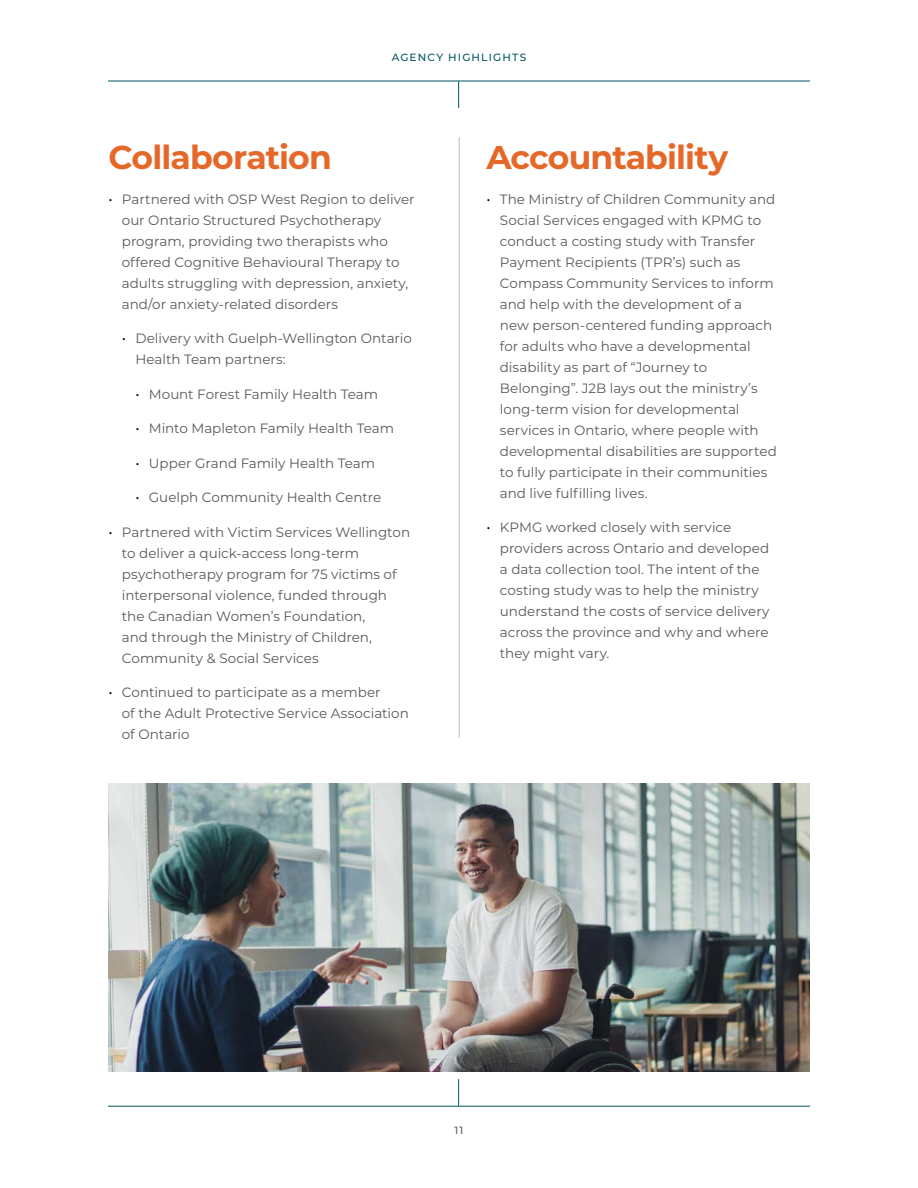
<style>
.page{position:relative;width:918px;height:1188px;background:#fff}
.page>*{position:absolute;margin:0;border:0;box-sizing:border-box;transform-origin:0 0}
.t1{font:700 33px "Montserrat";letter-spacing:-.025em;color:#e56829}
.t2{font:13.5px/21px "Montserrat";color:#58595b}
.t3{font:500 10.5px "Montserrat";letter-spacing:.115em;color:#005560}
.t4{font:500 10.5px "Montserrat";color:#58595b}
.s1{font-size:14.25px;color:#000}
</style>
<div class="page">
<hr style="left:108px;top:81px;width:702px;height:1px;background:#005560">
<svg style="left:458px;top:81px;width:1px;height:27px"></svg>
<hr style="left:108px;top:1106px;width:702px;height:1px;background:#005560">
<svg style="left:458px;top:1079px;width:1px;height:27px"></svg>
<hr style="left:459px;top:137px;width:1px;height:601px;background:#bfbbbc">
<img style="left:108px;top:783px;width:702px;height:289px">
<p class="t3" style="left:392px;top:50px;width:136px">AGENCY HIGHLIGHTS</p>
<h1 class="t1" style="left:108px;top:134px;width:225px">Collaboration</h1>
<p class="t2" style="left:122px;top:188px;width:294px;text-indent:-14px"><span class="s1">•</span> Partnered with OSP West Region to deliver our Ontario Structured Psychotherapy program, providing two therapists who offered Cognitive Behavioural Therapy to adults struggling with depression, anxiety, and/or anxiety-related disorders</p>
<p class="t2" style="left:135px;top:327px;width:278px;text-indent:-14px"><span class="s1">•</span> Delivery with Guelph-Wellington Ontario<br>Health Team partners:</p>
<p class="t2" style="left:135px;top:383px;width:244px"><span class="s1">•</span> Mount Forest Family Health Team</p>
<p class="t2" style="left:135px;top:417px;width:260px"><span class="s1">•</span> Minto Mapleton Family Health Team</p>
<p class="t2" style="left:135px;top:452px;width:241px"><span class="s1">•</span> Upper Grand Family Health Team</p>
<p class="t2" style="left:135px;top:486px;width:247px"><span class="s1">•</span> Guelph Community Health Centre</p>
<p class="t2" style="left:122px;top:521px;width:290px;text-indent:-14px"><span class="s1">•</span> Partnered with Victim Services Wellington to deliver a quick-access long-term psychotherapy program for 75 victims of interpersonal violence, funded through the Canadian Women’s Foundation,<br>and through the Ministry of Children, Community &amp; Social Services</p>
<p class="t2" style="left:122px;top:681px;width:289px;text-indent:-14px"><span class="s1">•</span> Continued to participate as a member<br>of the Adult Protective Service Association of Ontario</p>
<h1 class="t1" style="left:486px;top:134px;width:243px">Accountability</h1>
<p class="t2" style="left:500px;top:188px;width:278px;text-indent:-14px"><span class="s1">•</span> The Ministry of Children Community and Social Services engaged with KPMG to conduct a costing study with Transfer Payment Recipients (TPR’s) such as Compass Community Services to inform and help with the development of a<br>new person-centered funding approach for adults who have a developmental disability as part of “Journey to Belonging”. J2B lays out the ministry’s long-term vision for developmental services in Ontario, where people with developmental disabilities are supported to fully participate in their communities and live fulfilling lives.</p>
<p class="t2" style="left:500px;top:516px;width:271px;text-indent:-14px"><span class="s1">•</span> KPMG worked closely with service providers across Ontario and developed a data collection tool. The intent of the costing study was to help the ministry understand the costs of service delivery across the province and why and where they might vary.</p>
<p class="t4" style="left:455px;top:1123px;width:10px">11</p>
</div>
